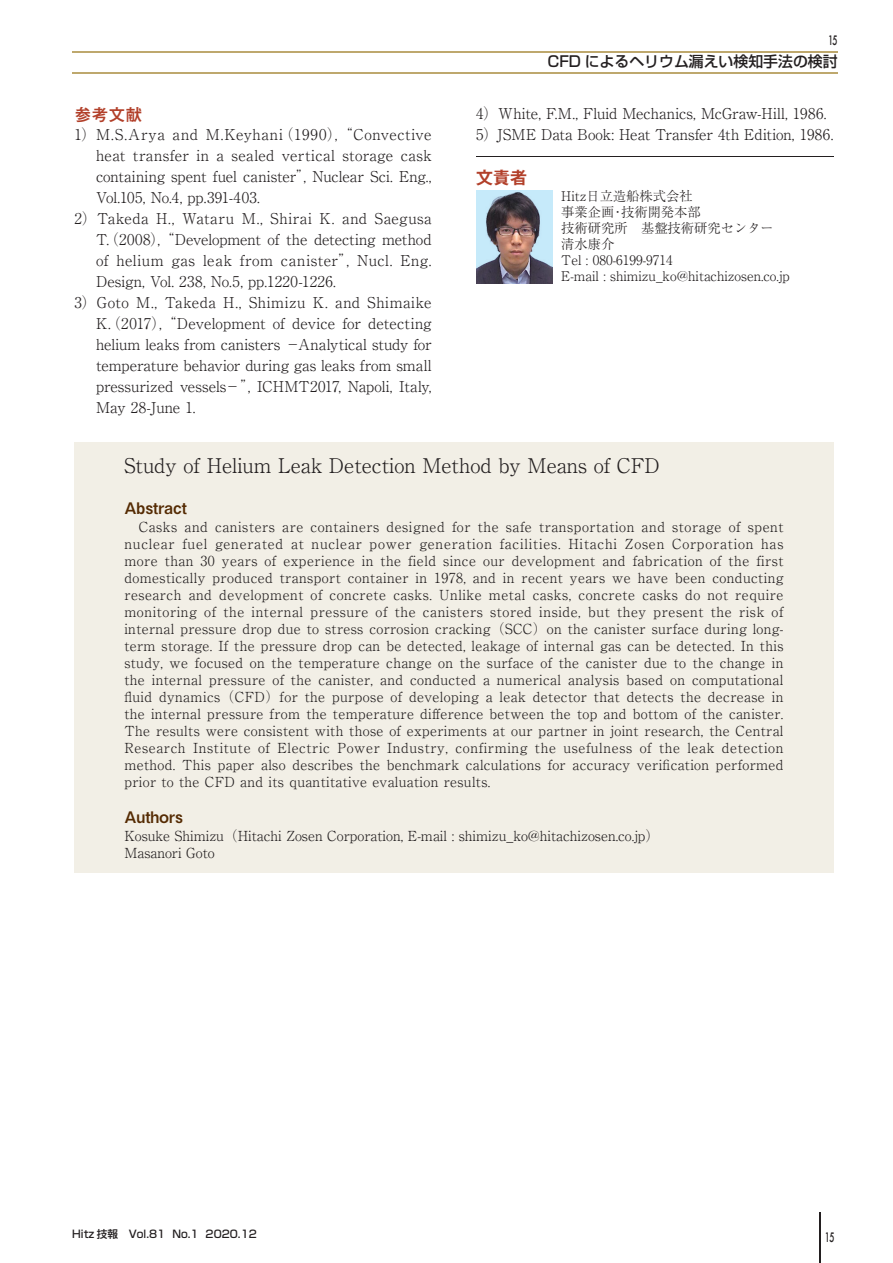
<style>
.page{position:relative;width:893px;height:1263px;background:#fff}
.page>*{position:absolute;margin:0;border:0;box-sizing:border-box;transform-origin:0 0}
.t1{font:20.25px "Ryumin Pr 5 Light 90 pv RKSJ H";color:#231f20}
.t2{font:16.95px "Mi Go MB1 Std De Bold 90 pv RKSJ H";color:#b2402a}
.t3{font:16.95px "Gothic MB101 Pro De Bold 90 pv RKSJ H";color:#b2402a}
.t4{font:15.9px "Mi Go MB1 Std De Bold 90 pv RKSJ H";color:#552b03}
.t5{font:14.85px/21px "Ryumin Pro Light 90 pv RKSJ H";letter-spacing:.01em;color:#231f20}
.t6{font:14.85px "Ryumin Pro Light 90 pv RKSJ H";letter-spacing:.035em;color:#231f20}
.t7{font:14.85px "Ryumin Pro Light 90 pv RKSJ H";letter-spacing:-.01em;color:#231f20}
.t8{font:14.85px "Ryumin Pro Light 90 pv RKSJ H";letter-spacing:.04em;color:#231f20}
.t9{font:14.85px "Shin Go Pro Medium 90 pv RKSJ H";color:#231f20}
.t10{font:13.8px/17px "Ryumin Pr 5 Light 90 pv RKSJ H";color:#231f20;text-align:justify}
.t11{font:13.35px/15.9px "Ryumin Pro Light 90 pv RKSJ H";color:#231f20}
.t12{font:13.35px "Ryumin Pr 6 Light 90 pv RKSJ H";color:#231f20}
.t13{font:500 12.75px "Futura";color:#231f20;scale:.65 1}
.t14{font:10.65px "Shin Go Pro Medium 90 pv RKSJ H";color:#231f20}
</style>
<div class="page">
<hr style="left:819px;top:1212px;width:2px;height:51px;background:#231f20">
<hr style="left:72px;top:51px;width:766px;height:1px;background:#bea86d">
<hr style="left:72px;top:72px;width:766px;height:1px;background:#bea86d">
<hr style="left:476px;top:156px;width:357px;height:1px;background:#231f20">
<img style="left:476px;top:190px;width:77px;height:94px">
<div style="left:74px;top:442px;width:759px;height:431px;background:#f2efe6"></div>
<p class="t2" style="left:74px;top:109px;width:70px">参考文献</p>
<p class="t6" style="left:74px;top:129px;width:359px">1）M.S.Arya and M.Keyhani（1990）, “Convective</p>
<p class="t5" style="left:96px;top:147px;width:337px">heat transfer in a sealed vertical storage cask</p>
<p class="t5" style="left:96px;top:168px;width:337px">containing spent fuel canister”, Nuclear Sci. Eng.,</p>
<p class="t7" style="left:96px;top:192px;width:165px">Vol.105, No.4, pp.391-403.</p>
<p class="t6" style="left:74px;top:213px;width:359px">2）Takeda H., Wataru M., Shirai K. and Saegusa</p>
<p class="t7" style="left:96px;top:234px;width:337px">T.（2008）, “Development of the detecting method</p>
<p class="t6" style="left:96px;top:255px;width:337px">of helium gas leak from canister”, Nucl. Eng.</p>
<p class="t5" style="left:96px;top:273px;width:241px">Design, Vol. 238, No.5, pp.1220-1226.</p>
<p class="t8" style="left:74px;top:297px;width:359px">3）Goto M., Takeda H., Shimizu K. and Shimaike</p>
<p class="t5" style="left:96px;top:315px;width:337px">K.（2017）, “Development of device for detecting</p>
<p class="t5" style="left:96px;top:336px;width:337px">helium leaks from canisters －Analytical study for</p>
<p class="t5" style="left:96px;top:357px;width:337px">temperature behavior during gas leaks from small</p>
<p class="t5" style="left:96px;top:378px;width:337px">pressurized vessels－”, ICHMT2017, Napoli, Italy,</p>
<p class="t5" style="left:96px;top:399px;width:101px">May 28-June 1.</p>
<p class="t13" style="left:828px;top:32px;width:16px">15</p>
<p class="t9" style="left:547px;top:56px;width:292px">CFD によるヘリウム漏えい検知手法の検討</p>
<p class="t5" style="left:476px;top:105px;width:359px">4）White, F.M., Fluid Mechanics, McGraw-Hill, 1986.<br>5）JSME Data Book: Heat Transfer 4th Edition, 1986.</p>
<p class="t3" style="left:476px;top:171px;width:53px">文責者</p>
<p class="t11" style="left:561px;top:190px;width:214px">Hitz日立造船株式会社<br>事業企画・技術開発本部<br>技術研究所　基盤技術研究センター</p>
<p class="t12" style="left:561px;top:239px;width:55px">清水康介</p>
<p class="t11" style="left:561px;top:254px;width:230px">Tel : 080-6199-9714<br>E-mail : shimizu_ko@hitachizosen.co.jp</p>
<h1 class="t1" style="left:124px;top:458px;width:537px">Study of Helium Leak Detection Method by Means of CFD</h1>
<p class="t4" style="left:124px;top:502px;width:64px">Abstract</p>
<p class="t10" style="left:124px;top:520px;width:661px">　Casks and canisters are containers designed for the safe transportation and storage of spent nuclear fuel generated at nuclear power generation facilities. Hitachi Zosen Corporation has more than 30 years of experience in the field since our development and fabrication of the first domestically produced transport container in 1978, and in recent years we have been conducting research and development of concrete casks. Unlike metal casks, concrete casks do not require monitoring of the internal pressure of the canisters stored inside, but they present the risk of internal pressure drop due to stress corrosion cracking（SCC）on the canister surface during long&shy;term storage. If the pressure drop can be detected, leakage of internal gas can be detected. In this study, we focused on the temperature change on the surface of the canister due to the change in the internal pressure of the canister, and conducted a numerical analysis based on computational fluid dynamics（CFD）for the purpose of developing a leak detector that detects the decrease in the internal pressure from the temperature difference between the top and bottom of the canister.<br>The results were consistent with those of experiments at our partner in joint research, the Central Research Institute of Electric Power Industry, confirming the usefulness of the leak detection method. This paper also describes the benchmark calculations for accuracy verification performed prior to the CFD and its quantitative evaluation results.</p>
<p class="t4" style="left:124px;top:811px;width:60px">Authors</p>
<p class="t10" style="left:124px;top:830px;width:537px">Kosuke Shimizu（Hitachi Zosen Corporation, E-mail : shimizu_ko@hitachizosen.co.jp）<br>Masanori Goto</p>
<p class="t14" style="left:72px;top:1230px;width:186px">Hitz 技報　Vol.81 No.1 2020.12</p>
<p class="t13" style="left:825px;top:1229px;width:16px">15</p>
</div>
